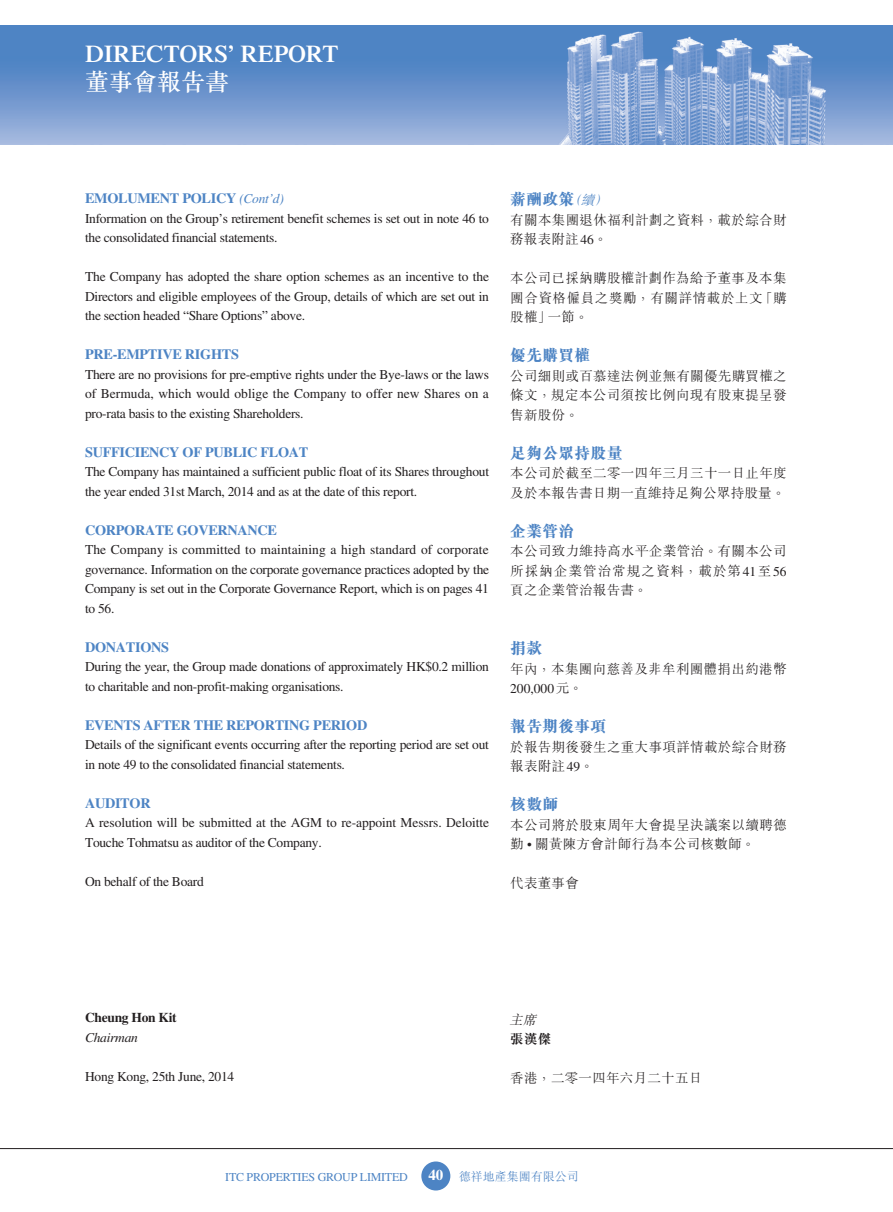
<style>
.page{position:relative;width:893px;height:1212px;background:#fff}
.page>*{position:absolute;margin:0;border:0;box-sizing:border-box;transform-origin:0 0}
.t1{font:600 24px "Times LT Std";color:#fff}
.t2{font:500 24px "M Sung HK";color:#fff}
.t3{font:800 15.75px "M Sung HK";letter-spacing:.02em;color:#4d84c4}
.t4{font:700 14.25px "Times LT Std";letter-spacing:-.02em;color:#4d84c4}
.t5{font:13.5px/19.5px "Times LT Std";letter-spacing:-.02em;color:#231f20}
.t6{font:300 13.5px/19.5px "M Sung HK";letter-spacing:.025em;color:#231f20}
.t7{font:700 13.5px "Times LT Std";letter-spacing:-.02em;color:#231f20}
.t8{font:italic 13.5px "Times LT Std";letter-spacing:-.02em;color:#231f20}
.t9{font:700 13.5px "M Sung HK";color:#231f20}
.t10{font:italic 300 13.5px "M Sung HK";color:#231f20}
.t11{font:12px "Times LT Std";letter-spacing:-.02em;color:#4d84c4}
.t12{font:300 12px "M Sung HK";color:#4d84c4}
.s1{font-weight:400;font-style:italic;font-size:13.5px}
.s2{font-weight:300;font-style:italic;font-size:13.5px}
.s3{font-family:"Times LT Std";font-weight:400}
.s4{font-family:"M Sung HK";font-weight:300}
.s5{font-family:"Times LT Std";font-weight:700;font-size:15px;color:#fff}
</style>
<div class="page">
<img style="left:0;top:26px;width:893px;height:119px">
<div style="left:421px;top:1161px;width:29px;height:29px;background:#4d84c4;border-radius:50%"></div>
<hr style="left:0;top:1148px;width:893px;height:1px;background:#231f20">
<h1 class="t1" style="left:85px;top:40px;width:255px">DIRECTORS’ REPORT</h1>
<h1 class="t2" style="left:85px;top:65px;width:145px">董事會報告書</h1>
<p class="t4" style="left:85px;top:190px;width:200px">EMOLUMENT POLICY <span class="s1">(Cont’d)</span></p>
<p class="t5" style="left:85px;top:208px;width:405px">Information on the Group’s retirement benefit schemes is set out in note 46 to the consolidated financial statements.</p>
<p class="t5" style="left:85px;top:267px;width:405px;text-align:justify">The Company has adopted the share option schemes as an incentive to the Directors and eligible employees of the Group, details of which are set out in the section headed “Share Options” above.</p>
<p class="t4" style="left:85px;top:346px;width:155px">PRE-EMPTIVE RIGHTS</p>
<p class="t5" style="left:85px;top:364px;width:405px;text-align:justify">There are no provisions for pre-emptive rights under the Bye-laws or the laws of Bermuda, which would oblige the Company to offer new Shares on a pro-rata basis to the existing Shareholders.</p>
<p class="t4" style="left:85px;top:443px;width:225px">SUFFICIENCY OF PUBLIC FLOAT</p>
<p class="t5" style="left:85px;top:462px;width:406px">The Company has maintained a sufficient public float of its Shares throughout the year ended 31st March, 2014 and as at the date of this report.</p>
<p class="t4" style="left:85px;top:521px;width:194px">CORPORATE GOVERNANCE</p>
<p class="t5" style="left:85px;top:540px;width:406px;text-align:justify">The Company is committed to maintaining a high standard of corporate governance. Information on the corporate governance practices adopted by the Company is set out in the Corporate Governance Report, which is on pages 41 to 56.</p>
<p class="t4" style="left:85px;top:638px;width:86px">DONATIONS</p>
<p class="t5" style="left:85px;top:657px;width:405px">During the year, the Group made donations of approximately HK$0.2 million to charitable and non-profit-making organisations.</p>
<p class="t4" style="left:85px;top:716px;width:284px">EVENTS AFTER THE REPORTING PERIOD</p>
<p class="t5" style="left:85px;top:735px;width:405px">Details of the significant events occurring after the reporting period are set out in note 49 to the consolidated financial statements.</p>
<p class="t4" style="left:85px;top:794px;width:67px">AUDITOR</p>
<p class="t5" style="left:85px;top:813px;width:406px">A resolution will be submitted at the AGM to re-appoint Messrs. Deloitte<br>Touche Tohmatsu as auditor of the Company.</p>
<p class="t5" style="left:85px;top:871px;width:120px">On behalf of the Board</p>
<p class="t3" style="left:510px;top:192px;width:103px">薪酬政策<span class="s2">（續）</span></p>
<p class="t6" style="left:510px;top:209px;width:278px">有關本集團退休福利計劃之資料，載於綜合財務報表附註<span class="s3">46</span>。</p>
<p class="t6" style="left:510px;top:268px;width:278px;text-align:justify">本公司已採納購股權計劃作為給予董事及本集團合資格僱員之獎勵，有關詳情載於上文「購股權」一節。</p>
<p class="t3" style="left:510px;top:348px;width:82px">優先購買權</p>
<p class="t6" style="left:510px;top:365px;width:278px;text-align:justify">公司細則或百慕達法例並無有關優先購買權之條文，規定本公司須按比例向現有股東提呈發售新股份。</p>
<p class="t3" style="left:510px;top:445px;width:114px">足夠公眾持股量</p>
<p class="t6" style="left:510px;top:463px;width:278px">本公司於截至二零一四年三月三十一日止年度及於本報告書日期一直維持足夠公眾持股量。</p>
<p class="t3" style="left:510px;top:523px;width:65px">企業管治</p>
<p class="t6" style="left:510px;top:541px;width:278px;text-align:justify">本公司致力維持高水平企業管治。有關本公司所採納企業管治常規之資料，載於第<span class="s3">41</span>至<span class="s3">56</span>頁之企業管治報告書。</p>
<p class="t3" style="left:510px;top:640px;width:33px">捐款</p>
<p class="t6" style="left:510px;top:658px;width:278px">年內，本集團向慈善及非牟利團體捐出約港幣</p>
<p class="t5" style="left:510px;top:679px;width:74px">200,000<span class="s4">元。</span></p>
<p class="t3" style="left:510px;top:718px;width:98px">報告期後事項</p>
<p class="t6" style="left:510px;top:736px;width:278px">於報告期後發生之重大事項詳情載於綜合財務報表附註<span class="s3">49</span>。</p>
<p class="t3" style="left:510px;top:796px;width:49px">核數師</p>
<p class="t6" style="left:510px;top:814px;width:278px">本公司將於股東周年大會提呈決議案以續聘德勤 <span class="s3">•</span> 關黃陳方會計師行為本公司核數師。</p>
<p class="t6" style="left:510px;top:872px;width:70px">代表董事會</p>
<p class="t7" style="left:85px;top:1010px;width:93px">Cheung Hon Kit</p>
<p class="t8" style="left:85px;top:1030px;width:54px">Chairman</p>
<p class="t5" style="left:85px;top:1066px;width:151px">Hong Kong, 25th June, 2014</p>
<p class="t10" style="left:509px;top:1010px;width:32px">主席</p>
<p class="t9" style="left:510px;top:1032px;width:43px">張漢傑</p>
<p class="t6" style="left:510px;top:1067px;width:193px">香港，二零一四年六月二十五日</p>
<p class="t11" style="left:225px;top:1170px;width:184px">ITC PROPERTIES GROUP LIMITED</p>
<p class="t12" style="left:428px;top:1168px;width:152px"><span class="s5">40</span> 德祥地產集團有限公司</p>
</div>
